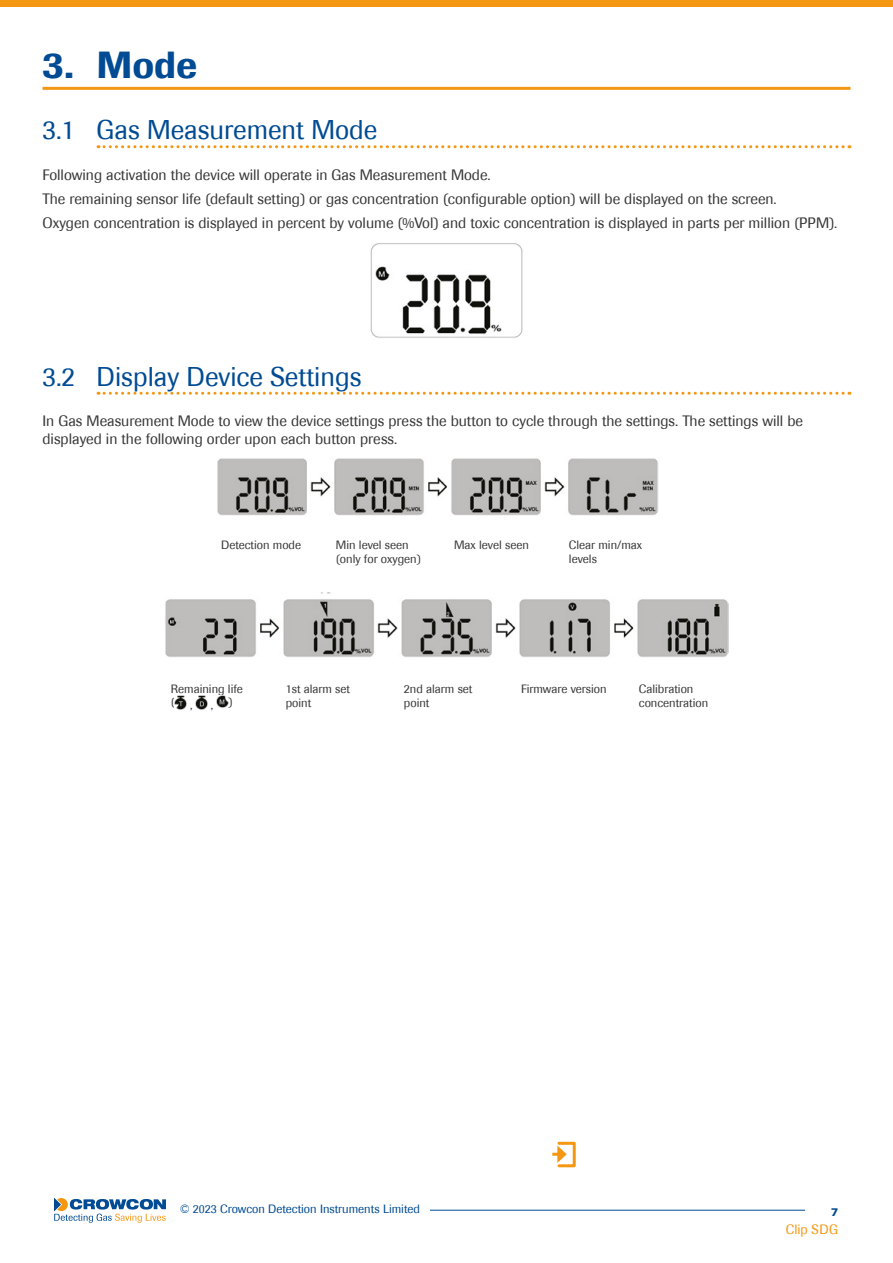
<style>
.page{position:relative;width:893px;height:1263px;background:#fff}
.page>*{position:absolute;margin:0;border:0;box-sizing:border-box;transform-origin:0 0}
.t1{font:500 37.5px "Imago";color:#004b93}
.t2{font:27px "Imago";color:#004b93}
.t3{font:15px/24px "Imago";color:#373739}
.t4{font:13.5px "Imago";color:#f49712}
.t5{font:12px/14.4px "Imago";color:#373739}
.t6{font:12px "Imago";color:#004b93}
.t7{font:500 12px "Imago";color:#004b93}
</style>
<div class="page">
<div style="left:0;top:0;width:893px;height:7px;background:#f49712"></div>
<hr style="left:430px;top:1210px;width:375px;height:1px;background:#004b93">
<div style="left:557px;top:1142px;width:19px;height:25px;border:3px solid #f49712"></div>
<svg style="left:552px;top:1145px;width:15px;height:18px"></svg>
<svg style="left:54px;top:1197px;width:112px;height:26px"></svg>
<hr style="left:43px;top:87px;width:807px;height:3px;background:#f49712">
<svg style="left:98px;top:145px;width:752px;height:3px"></svg>
<svg style="left:98px;top:392px;width:752px;height:3px"></svg>
<img style="left:370px;top:243px;width:153px;height:95px">
<img style="left:175px;top:695px;width:12px;height:14px">
<img style="left:196px;top:695px;width:12px;height:14px">
<svg style="left:217px;top:695px;width:12px;height:12px"></svg>
<img style="left:217px;top:458px;width:441px;height:58px">
<img style="left:165px;top:592px;width:564px;height:65px">
<h1 class="t1" style="left:43px;top:43px;width:156px">3. Mode</h1>
<h2 class="t2" style="left:43px;top:114px;width:336px">3.1 Gas Measurement Mode</h2>
<p class="t3" style="left:43px;top:163px;width:796px">Following activation the device will operate in Gas Measurement Mode.<br>The remaining sensor life (default setting) or gas concentration (configurable option) will be displayed on the screen.<br>Oxygen concentration is displayed in percent by volume (%Vol) and toxic concentration is displayed in parts per million (PPM).</p>
<h2 class="t2" style="left:43px;top:361px;width:320px">3.2 Display Device Settings</h2>
<p class="t3" style="left:43px;top:412px;width:762px;line-height:18px">In Gas Measurement Mode to view the device settings press the button to cycle through the settings. The settings will be displayed in the following order upon each button press.</p>
<p class="t5" style="left:221px;top:537px;width:82px">Detection mode</p>
<p class="t5" style="left:336px;top:537px;width:86px">Min level seen (only for oxygen)</p>
<p class="t5" style="left:454px;top:537px;width:76px">Max level seen</p>
<p class="t5" style="left:569px;top:537px;width:75px">Clear min/max levels</p>
<p class="t5" style="left:171px;top:682px;width:74px;line-height:13.2px">Remaining life (</p>
<p class="t5" style="left:190px;top:698px;width:4px">,</p>
<p class="t5" style="left:211px;top:698px;width:4px">,</p>
<p class="t5" style="left:229px;top:695px;width:5px">)</p>
<p class="t5" style="left:286px;top:682px;width:66px">1st alarm set point</p>
<p class="t5" style="left:404px;top:682px;width:70px">2nd alarm set point</p>
<p class="t5" style="left:521px;top:682px;width:87px">Firmware version</p>
<p class="t5" style="left:639px;top:682px;width:71px">Calibration concentration</p>
<p class="t6" style="left:180px;top:1202px;width:242px">© 2023 Crowcon Detection Instruments Limited</p>
<p class="t7" style="left:831px;top:1204px;width:8px">7</p>
<p class="t4" style="left:786px;top:1222px;width:54px">Clip SDG</p>
</div>
